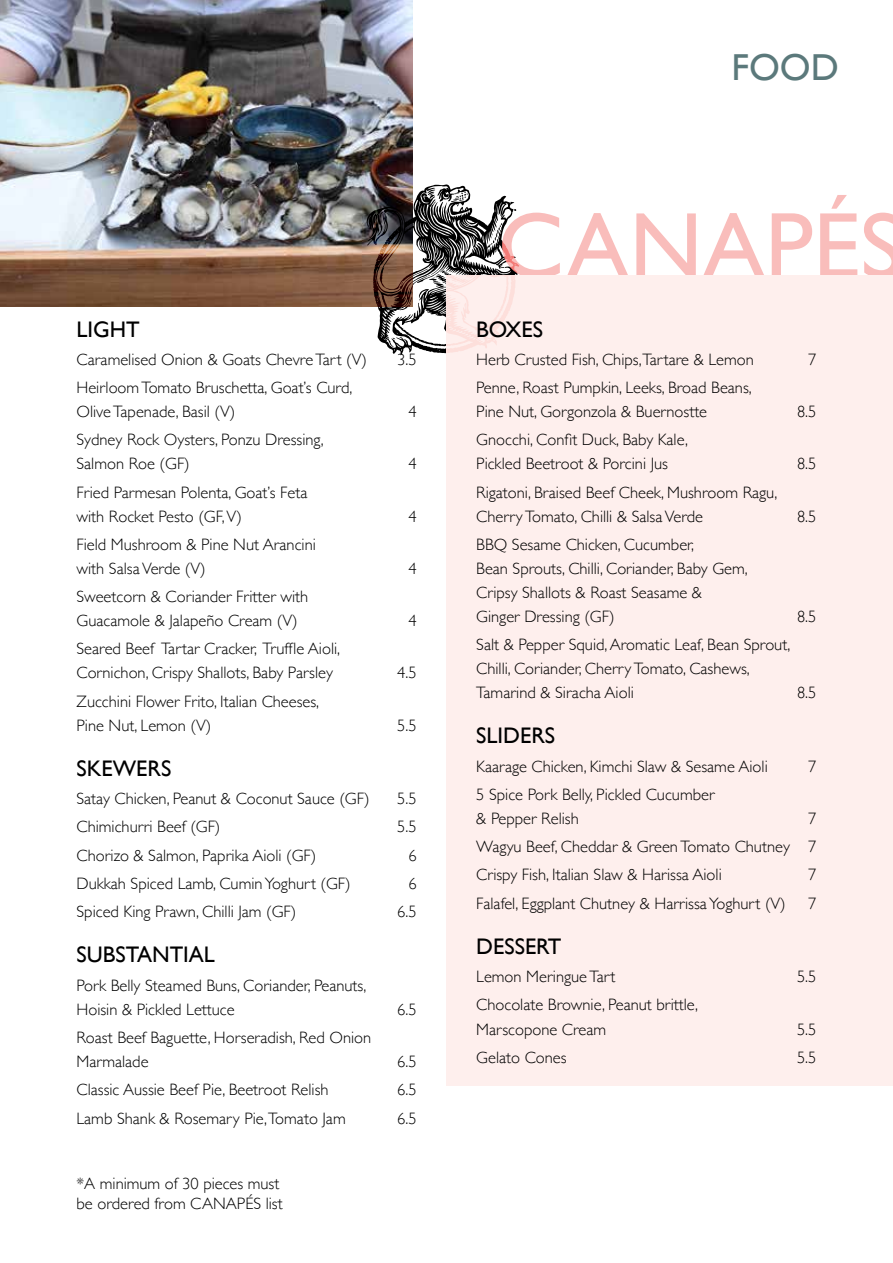
<style>
.page{position:relative;width:893px;height:1263px;background:#fff}
.page>*{position:absolute;margin:0;border:0;box-sizing:border-box;transform-origin:0 0}
.t1{font:94.05px "Gill Sans";color:#f9bdbb}
.t2{font:37.5px "Gill Sans";color:#5b797b}
.t3{font:22.5px "Gill Sans";color:#000}
.t4{font:300 16.5px/24px "Gill Sans";color:#000}
</style>
<div class="page">
<img style="left:0;top:0;width:412px;height:306px">
<div style="left:446px;top:276px;width:447px;height:810px;background:#feefed"></div>
<svg style="left:367px;top:184px;width:152px;height:171px"></svg>
<h3 class="t3" style="left:77px;top:316px;width:65px">LIGHT</h3>
<p class="t4" style="left:77px;top:347px;width:292px">Caramelised Onion &amp; Goats Chevre Tart (V)</p>
<p class="t4" style="left:397px;top:347px;width:21px">3.5</p>
<p class="t4" style="left:77px;top:375px;width:277px">Heirloom Tomato Bruschetta, Goat’s Curd,<br>Olive Tapenade, Basil (V)</p>
<p class="t4" style="left:408px;top:399px;width:10px">4</p>
<p class="t4" style="left:77px;top:427px;width:249px">Sydney Rock Oysters, Ponzu Dressing,<br>Salmon Roe (GF)</p>
<p class="t4" style="left:77px;top:479px;width:232px">Fried Parmesan Polenta, Goat’s Feta with Rocket Pesto (GF, V)</p>
<p class="t4" style="left:77px;top:532px;width:241px">Field Mushroom &amp; Pine Nut Arancini with Salsa Verde (V)</p>
<p class="t4" style="left:77px;top:584px;width:233px">Sweetcorn &amp; Coriander Fritter with<br>Guacamole &amp; Jalapeño Cream (V)</p>
<p class="t4" style="left:77px;top:636px;width:265px">Seared Beef Tartar Cracker, Truffle Aioli,<br>Cornichon, Crispy Shallots, Baby Parsley</p>
<p class="t4" style="left:77px;top:688px;width:244px">Zucchini Flower Frito, Italian Cheeses,<br>Pine Nut, Lemon (V)</p>
<p class="t4" style="left:408px;top:451px;width:10px">4</p>
<p class="t4" style="left:408px;top:503px;width:10px">4</p>
<p class="t4" style="left:408px;top:556px;width:10px">4</p>
<p class="t4" style="left:408px;top:608px;width:10px">4</p>
<p class="t4" style="left:397px;top:660px;width:21px">4.5</p>
<p class="t4" style="left:397px;top:712px;width:21px">5.5</p>
<h3 class="t3" style="left:77px;top:755px;width:96px">SKEWERS</h3>
<p class="t4" style="left:77px;top:786px;width:294px">Satay Chicken, Peanut &amp; Coconut Sauce (GF)</p>
<p class="t4" style="left:397px;top:786px;width:21px">5.5</p>
<p class="t4" style="left:77px;top:814px;width:145px">Chimichurri Beef (GF)</p>
<p class="t4" style="left:397px;top:814px;width:21px">5.5</p>
<p class="t4" style="left:77px;top:842px;width:241px">Chorizo &amp; Salmon, Paprika Aioli (GF)</p>
<p class="t4" style="left:408px;top:842px;width:10px">6</p>
<p class="t4" style="left:77px;top:871px;width:276px">Dukkah Spiced Lamb, Cumin Yoghurt (GF)</p>
<p class="t4" style="left:408px;top:871px;width:10px">6</p>
<p class="t4" style="left:77px;top:899px;width:221px">Spiced King Prawn, Chilli Jam (GF)</p>
<p class="t4" style="left:397px;top:899px;width:21px">6.5</p>
<h3 class="t3" style="left:77px;top:942px;width:140px">SUBSTANTIAL</h3>
<p class="t4" style="left:77px;top:972px;width:291px">Pork Belly Steamed Buns, Coriander, Peanuts,<br>Hoisin &amp; Pickled Lettuce</p>
<p class="t4" style="left:397px;top:996px;width:21px">6.5</p>
<p class="t4" style="left:77px;top:1025px;width:296px">Roast Beef Baguette, Horseradish, Red Onion<br>Marmalade</p>
<p class="t4" style="left:397px;top:1049px;width:21px">6.5</p>
<p class="t4" style="left:77px;top:1077px;width:254px">Classic Aussie Beef Pie, Beetroot Relish</p>
<p class="t4" style="left:397px;top:1077px;width:21px">6.5</p>
<p class="t4" style="left:77px;top:1105px;width:271px">Lamb Shank &amp; Rosemary Pie,Tomato Jam</p>
<p class="t4" style="left:397px;top:1105px;width:21px">6.5</p>
<p class="t4" style="left:77px;top:1173px;width:208px;line-height:19.8px">*A minimum of 30 pieces must be ordered from CANAPÉS list</p>
<h2 class="t2" style="left:731px;top:45px;width:109px">FOOD</h2>
<h1 class="t1" style="left:497px;top:190px;width:407px">CANAPÉS</h1>
<h3 class="t3" style="left:476px;top:316px;width:68px">BOXES</h3>
<p class="t4" style="left:476px;top:347px;width:279px">Herb Crusted Fish, Chips,Tartare &amp; Lemon</p>
<p class="t4" style="left:808px;top:347px;width:10px">7</p>
<p class="t4" style="left:476px;top:375px;width:277px">Penne, Roast Pumpkin, Leeks, Broad Beans,<br>Pine Nut, Gorgonzola &amp; Buernostte</p>
<p class="t4" style="left:797px;top:399px;width:21px">8.5</p>
<p class="t4" style="left:476px;top:427px;width:213px">Gnocchi, Confit Duck, Baby Kale,<br>Pickled Beetroot &amp; Porcini Jus</p>
<p class="t4" style="left:476px;top:479px;width:303px">Rigatoni, Braised Beef Cheek, Mushroom Ragu,<br>Cherry Tomato, Chilli &amp; Salsa Verde</p>
<p class="t4" style="left:476px;top:532px;width:273px">BBQ Sesame Chicken, Cucumber,<br>Bean Sprouts, Chilli, Coriander, Baby Gem,<br>Cripsy Shallots &amp; Roast Seasame &amp;<br>Ginger Dressing (GF)</p>
<p class="t4" style="left:476px;top:632px;width:315px">Salt &amp; Pepper Squid, Aromatic Leaf, Bean Sprout,<br>Chilli, Coriander, Cherry Tomato, Cashews,<br>Tamarind &amp; Siracha Aioli</p>
<p class="t4" style="left:797px;top:451px;width:21px">8.5</p>
<p class="t4" style="left:797px;top:503px;width:21px">8.5</p>
<p class="t4" style="left:797px;top:604px;width:21px">8.5</p>
<p class="t4" style="left:797px;top:680px;width:21px">8.5</p>
<h3 class="t3" style="left:476px;top:723px;width:80px">SLIDERS</h3>
<p class="t4" style="left:476px;top:753px;width:293px">Kaarage Chicken, Kimchi Slaw &amp; Sesame Aioli</p>
<p class="t4" style="left:808px;top:753px;width:10px">7</p>
<p class="t4" style="left:476px;top:782px;width:240px">5 Spice Pork Belly, Pickled Cucumber &amp; Pepper Relish</p>
<p class="t4" style="left:476px;top:804px;width:342px;line-height:28.2px;text-align:justify;text-indent:332px">7<br>Wagyu Beef, Cheddar &amp; Green Tomato Chutney 7<br>Crispy Fish, Italian Slaw &amp; Harissa Aioli</p>
<p class="t4" style="left:808px;top:862px;width:10px">7</p>
<p class="t4" style="left:476px;top:890px;width:311px">Falafel, Eggplant Chutney &amp; Harrissa Yoghurt (V)</p>
<p class="t4" style="left:808px;top:890px;width:10px">7</p>
<h3 class="t3" style="left:476px;top:933px;width:87px">DESSERT</h3>
<p class="t4" style="left:476px;top:964px;width:141px">Lemon Meringue Tart</p>
<p class="t4" style="left:797px;top:964px;width:21px">5.5</p>
<p class="t4" style="left:476px;top:992px;width:223px">Chocolate Brownie, Peanut brittle,<br>Marscopone Cream</p>
<p class="t4" style="left:797px;top:1016px;width:21px">5.5</p>
<p class="t4" style="left:476px;top:1044px;width:92px">Gelato Cones</p>
<p class="t4" style="left:797px;top:1044px;width:21px">5.5</p>
</div>
